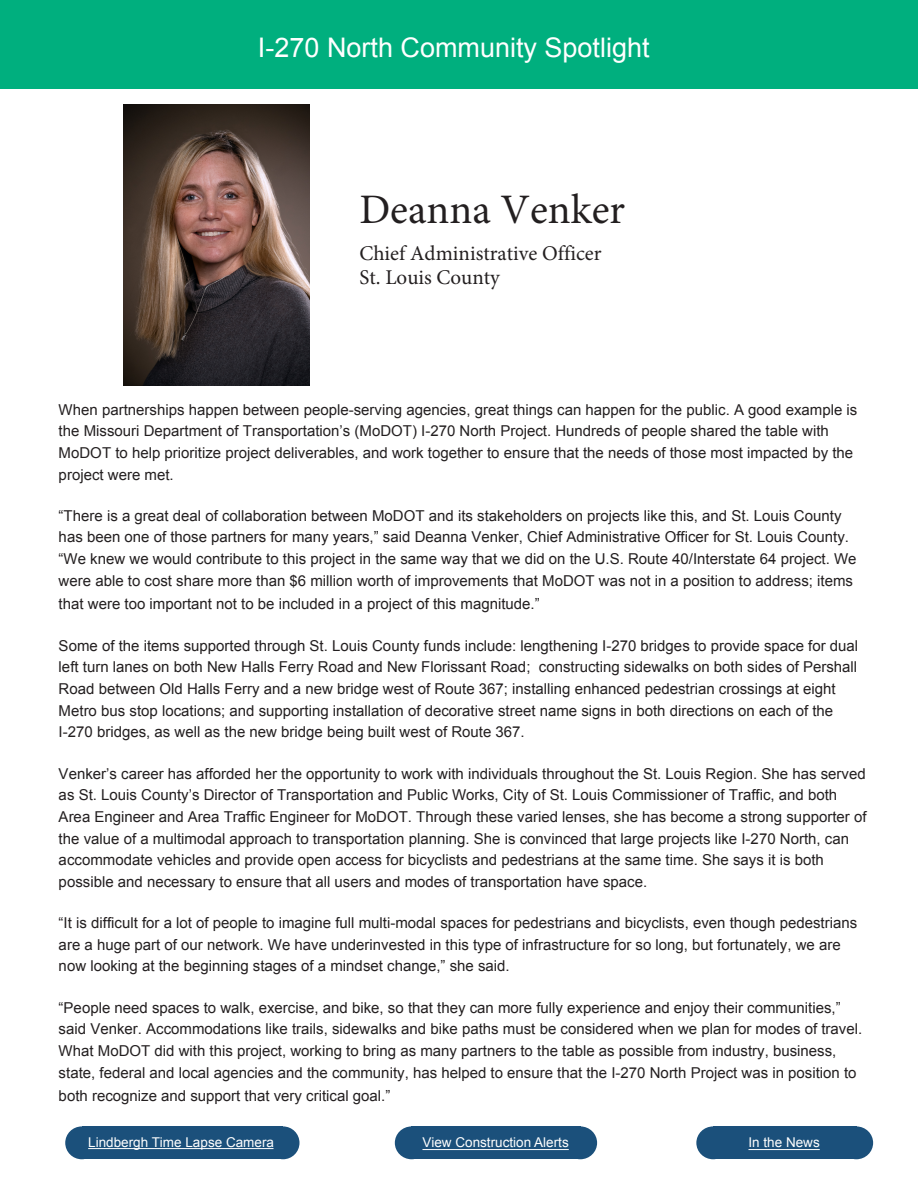
<style>
.page{position:relative;width:918px;height:1188px;background:#fff}
.page>*{position:absolute;margin:0;border:0;box-sizing:border-box;transform-origin:0 0}
.t1{font:42px "Minion Pro";color:#231f20}
.t2{font:27px "Arial";color:#fff}
.t3{font:21px/24.8px "Minion Pro";color:#231f20}
.t4{font:15px/21.6px "Arial";color:#231f20}
.t5{font:13.5px "Arial";color:#fff}
.s1{font-style:inherit}
</style>
<div class="page">
<div style="left:0;top:0;width:918px;height:89px;background:#00af7e"></div>
<div style="left:267px;top:1126px;width:33px;height:33px;background:#1b507b;border-radius:50%"></div>
<div style="left:65px;top:1126px;width:33px;height:33px;background:#1b507b;border-radius:50%"></div>
<div style="left:83px;top:1126px;width:200px;height:33px;background:#1b507b"></div>
<hr style="left:88px;top:1148px;width:186px;height:1px;background:#fff">
<div style="left:564px;top:1126px;width:33px;height:33px;background:#1b507b;border-radius:50%"></div>
<div style="left:395px;top:1126px;width:33px;height:33px;background:#1b507b;border-radius:50%"></div>
<div style="left:411px;top:1126px;width:169px;height:33px;background:#1b507b"></div>
<div style="left:840px;top:1126px;width:33px;height:33px;background:#1b507b;border-radius:50%"></div>
<div style="left:696px;top:1126px;width:34px;height:33px;background:#1b507b;border-radius:50%"></div>
<div style="left:713px;top:1126px;width:143px;height:33px;background:#1b507b"></div>
<hr style="left:422px;top:1149px;width:147px;height:1px;background:#fff">
<hr style="left:748px;top:1149px;width:72px;height:1px;background:#fff">
<img style="left:123px;top:105px;width:187px;height:280px">
<p class="t2" style="left:258px;top:30px;width:393px"><span class="s1">I-270 North</span> Community Spotlight</p>
<p class="t1" style="left:359px;top:182px;width:267px">Deanna Venker</p>
<p class="t3" style="left:359px;top:241px;width:244px">Chief Administrative Officer<br>St. Louis County</p>
<p class="t4" style="left:59px;top:399px;width:800px">When partnerships happen between people-serving agencies, great things can happen for the public. A good example is the Missouri Department of Transportation’s (MoDOT) I-270 North Project. Hundreds of people shared the table with MoDOT to help prioritize project deliverables, and work together to ensure that the needs of those most impacted by the project were met.</p>
<p class="t4" style="left:59px;top:505px;width:799px">“There is a great deal of collaboration between MoDOT and its stakeholders on projects like this, and St. Louis County has been one of those partners for many years,” said Deanna Venker, Chief Administrative Officer for St. Louis County. “We knew we would contribute to this project in the same way that we did on the U.S. Route 40/Interstate 64 project. We were able to cost share more than $6 million worth of improvements that MoDOT was not in a position to address; items</p>
<p class="t4" style="left:59px;top:593px;width:483px">that were too important not to be included in a project of this magnitude.”</p>
<p class="t4" style="left:59px;top:635px;width:801px">Some of the items supported through St. Louis County funds include: lengthening I-270 bridges to provide space for dual left turn lanes on both New Halls Ferry Road and New Florissant Road; constructing sidewalks on both sides of Pershall Road between Old Halls Ferry and a new bridge west of Route 367; installing enhanced pedestrian crossings at eight Metro bus stop locations; and supporting installation of decorative street name signs in both directions on each of the I-270 bridges, as well as the new bridge being built west of Route 367.</p>
<p class="t4" style="left:59px;top:763px;width:809px">Venker’s career has afforded her the opportunity to work with individuals throughout the St. Louis Region. She has served as St. Louis County’s Director of Transportation and Public Works, City of St. Louis Commissioner of Traffic, and both Area Engineer and Area Traffic Engineer for MoDOT. Through these varied lenses, she has become a strong supporter of the value of a multimodal approach to transportation planning. She is convinced that large projects like I-270 North, can accommodate vehicles and provide open access for bicyclists and pedestrians at the same time. She says it is both possible and necessary to ensure that all users and modes of transportation have space.</p>
<p class="t4" style="left:59px;top:912px;width:800px">“It is difficult for a lot of people to imagine full multi-modal spaces for pedestrians and bicyclists, even though pedestrians are a huge part of our network. We have underinvested in this type of infrastructure for so long, but fortunately, we are now looking at the beginning stages of a mindset change,” she said.</p>
<p class="t4" style="left:59px;top:997px;width:805px">“People need spaces to walk, exercise, and bike, so that they can more fully experience and enjoy their communities,” said Venker. Accommodations like trails, sidewalks and bike paths must be considered when we plan for modes of travel.<br>What MoDOT did with this project, working to bring as many partners to the table as possible from industry, business, state, federal and local agencies and the community, has helped to ensure that the I-270 North Project was in position to</p>
<p class="t4" style="left:59px;top:1085px;width:333px">both recognize and support that very critical goal.”</p>
<p class="t5" style="left:88px;top:1134px;width:187px">Lindbergh Time Lapse Camera</p>
<p class="t5" style="left:422px;top:1134px;width:148px">View Construction Alerts</p>
<p class="t5" style="left:748px;top:1134px;width:73px">In the News</p>
</div>
